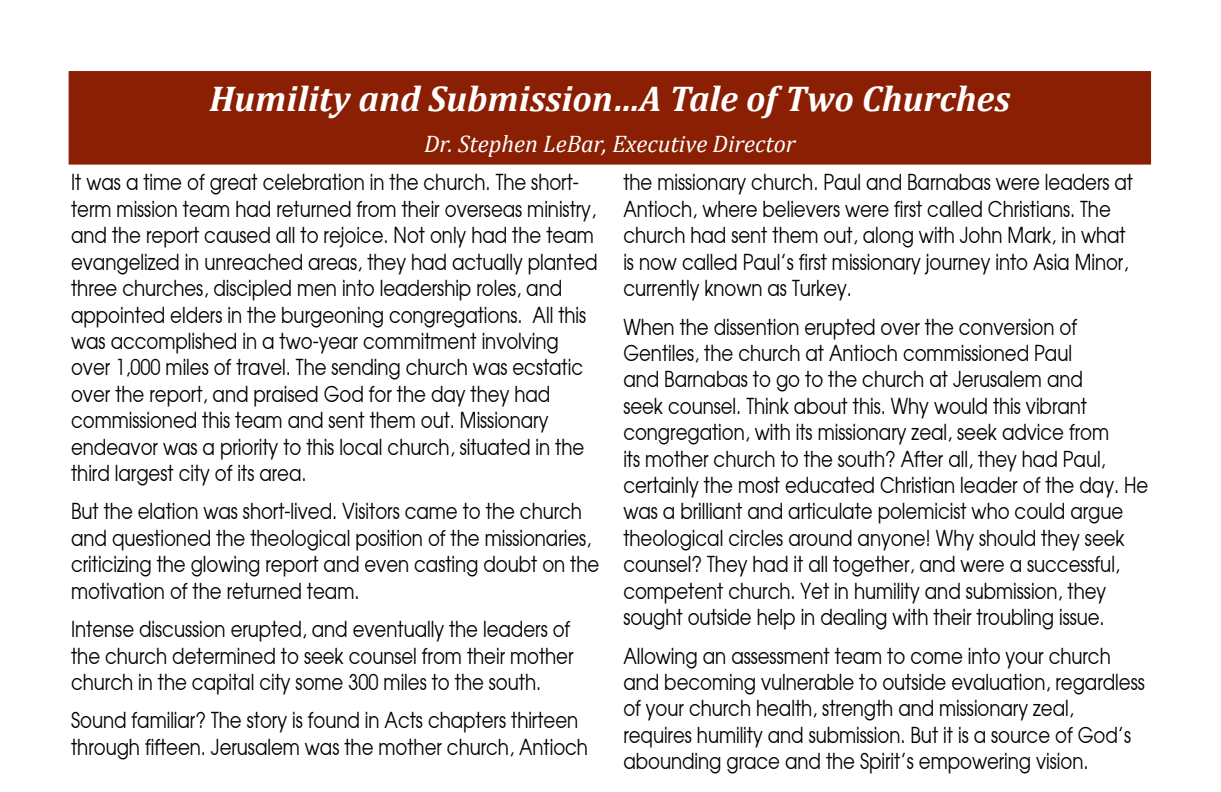
<style>
.page{position:relative;width:1221px;height:792px;background:#fff}
.page>*{position:absolute;margin:0;border:0;box-sizing:border-box;transform-origin:0 0}
.t1{font:italic 700 36px "Cambria";color:#fff}
.t2{font:italic 24px "Cambria";color:#fff}
.t3{font:22px/26.4px "Atilla Condensed Normal";color:#000}
</style>
<div class="page">
<div style="left:70px;top:72px;width:1080px;height:92px;background:#8a1f03"></div>
<div style="left:69px;top:71px;width:1082px;height:93px;border:2px solid #8a1f03"></div>
<h1 class="t1" style="left:209px;top:77px;width:802px">Humility and Submission…A Tale of Two Churches</h1>
<p class="t2" style="left:424px;top:129px;width:373px">Dr. Stephen LeBar, Executive Director</p>
<p class="t3" style="left:71px;top:168px;width:528px">It was a time of great celebration in the church. The short-‐ term mission team had returned from their overseas ministry, and the report caused all to rejoice. Not only had the team evangelized in unreached areas, they had actually planted three churches, discipled men into leadership roles, and appointed elders in the burgeoning congregations. All this was accomplished in a two-‐year commitment involving over 1,000 miles of travel. The sending church was ecstatic over the report, and praised God for the day they had commissioned this team and sent them out. Missionary endeavor was a priority to this local church, situated in the third largest city of its area.</p>
<p class="t3" style="left:71px;top:497px;width:529px">But the elation was short-‐lived. Visitors came to the church and questioned the theological position of the missionaries, criticizing the glowing report and even casting doubt on the motivation of the returned team.</p>
<p class="t3" style="left:71px;top:615px;width:504px">Intense discussion erupted, and eventually the leaders of the church determined to seek counsel from their mother church in the capital city some 300 miles to the south.</p>
<p class="t3" style="left:71px;top:706px;width:518px">Sound familiar? The story is found in Acts chapters thirteen through fifteen. Jerusalem was the mother church, Antioch</p>
<p class="t3" style="left:623px;top:168px;width:511px">the missionary church. Paul and Barnabas were leaders at Antioch, where believers were first called Christians. The church had sent them out, along with John Mark, in what is now called Paul’s first missionary journey into Asia Minor, currently known as Turkey.</p>
<p class="t3" style="left:623px;top:312px;width:526px">When the dissention erupted over the conversion of Gentiles, the church at Antioch commissioned Paul<br>and Barnabas to go to the church at Jerusalem and<br>seek counsel. Think about this. Why would this vibrant congregation, with its missionary zeal, seek advice from<br>its mother church to the south? After all, they had Paul, certainly the most educated Christian leader of the day. He was a brilliant and articulate polemicist who could argue theological circles around anyone! Why should they seek counsel? They had it all together, and were a successful, competent church. Yet in humility and submission, they sought outside help in dealing with their troubling issue.</p>
<p class="t3" style="left:623px;top:641px;width:523px">Allowing an assessment team to come into your church and becoming vulnerable to outside evaluation, regardless of your church health, strength and missionary zeal, requires humility and submission. But it is a source of God’s abounding grace and the Spirit’s empowering vision.</p>
</div>
